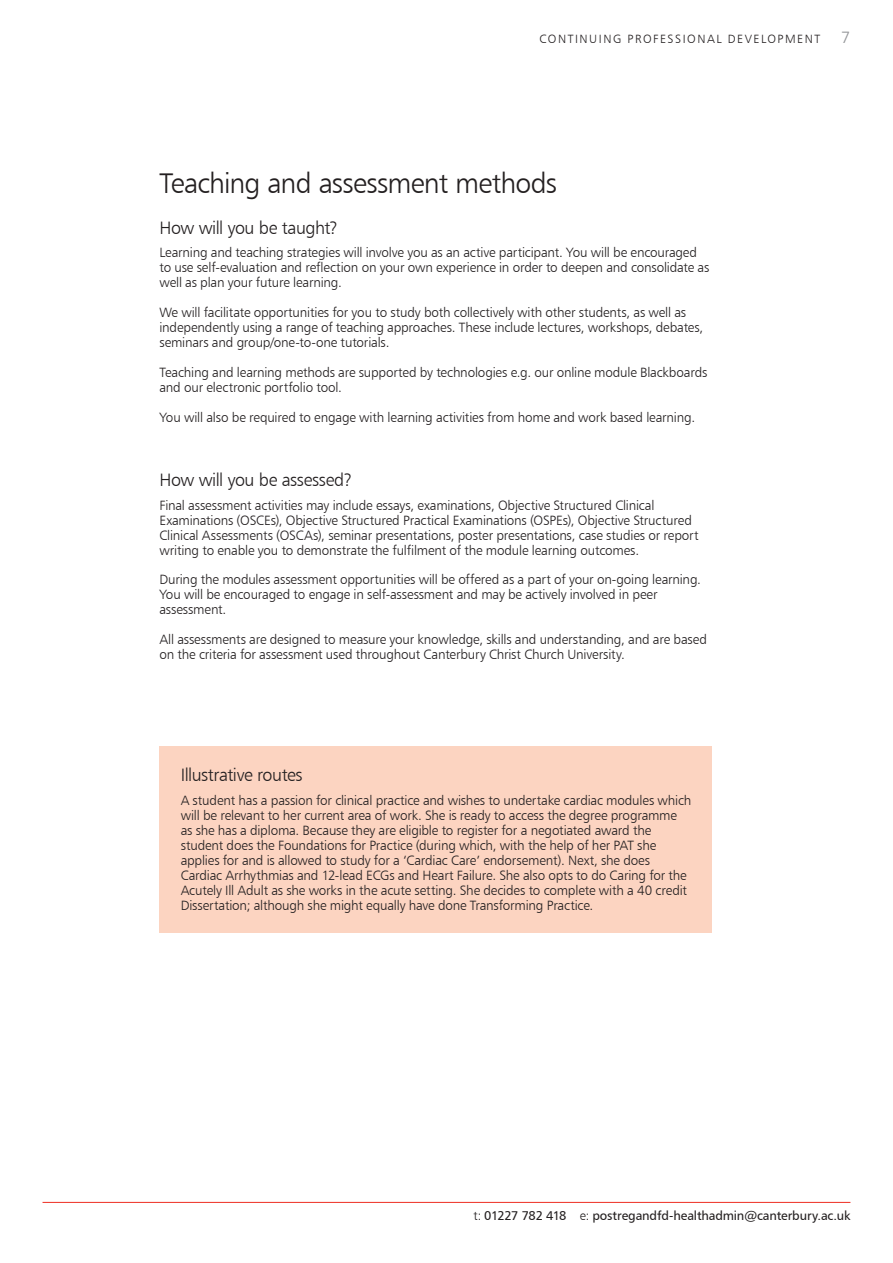
<style>
.page{position:relative;width:893px;height:1263px;background:#fff}
.page>*{position:absolute;margin:0;border:0;box-sizing:border-box;transform-origin:0 0}
.t1{font:28.5px "Humanist 777 BT Light B";letter-spacing:-.03em;color:#231f20}
.t2{font:18px "Humanist 777 BT Light B";letter-spacing:-.025em;color:#231f20}
.t3{font:16.5px "Humanist 777 BT Light B";color:#939598}
.t4{font:13.5px/15px "Humanist 777 BT Light B";letter-spacing:-.015em;color:#231f20}
.t5{font:12.75px "Humanist 777 BT Roman B";letter-spacing:-.01em;color:#231f20}
.t6{font:12px "Humanist 777 BT Light B";letter-spacing:.125em;color:#231f20}
.s1{font-family:"Humanist 777 BT Light B"}
</style>
<div class="page">
<hr style="left:43px;top:1202px;width:807px;height:1px;background:#ee2e22">
<div style="left:159px;top:746px;width:553px;height:186px;background:#fcd4c1"></div>
<p class="t6" style="left:539px;top:31px;width:282px">CONTINUING PROFESSIONAL DEVELOPMENT</p>
<p class="t3" style="left:841px;top:27px;width:11px">7</p>
<h1 class="t1" style="left:159px;top:165px;width:399px">Teaching and assessment methods</h1>
<h2 class="t2" style="left:159px;top:216px;width:180px">How will you be taught?</h2>
<p class="t4" style="left:159px;top:245px;width:551px">Learning and teaching strategies will involve you as an active participant. You will be encouraged to use self-evaluation and reflection on your own experience in order to deepen and consolidate as well as plan your future learning.</p>
<p class="t4" style="left:159px;top:305px;width:545px">We will facilitate opportunities for you to study both collectively with other students, as well as independently using a range of teaching approaches. These include lectures, workshops, debates, seminars and group/one-to-one tutorials.</p>
<p class="t4" style="left:159px;top:364px;width:549px">Teaching and learning methods are supported by technologies e.g. our online module Blackboards and our electronic portfolio tool.</p>
<p class="t4" style="left:159px;top:409px;width:537px">You will also be required to engage with learning activities from home and work based learning.</p>
<h2 class="t2" style="left:159px;top:469px;width:195px">How will you be assessed?</h2>
<p class="t4" style="left:159px;top:497px;width:541px">Final assessment activities may include essays, examinations, Objective Structured Clinical Examinations (OSCEs), Objective Structured Practical Examinations (OSPEs), Objective Structured Clinical Assessments (OSCAs), seminar presentations, poster presentations, case studies or report writing to enable you to demonstrate the fulfilment of the module learning outcomes.</p>
<p class="t4" style="left:159px;top:572px;width:543px">During the modules assessment opportunities will be offered as a part of your on-going learning.<br>You will be encouraged to engage in self-assessment and may be actively involved in peer assessment.</p>
<p class="t4" style="left:159px;top:632px;width:549px">All assessments are designed to measure your knowledge, skills and understanding, and are based on the criteria for assessment used throughout Canterbury Christ Church University.</p>
<h2 class="t2" style="left:181px;top:764px;width:123px">Illustrative routes</h2>
<p class="t4" style="left:181px;top:792px;width:512px">A student has a passion for clinical practice and wishes to undertake cardiac modules which will be relevant to her current area of work. She is ready to access the degree programme as she has a diploma. Because they are eligible to register for a negotiated award the student does the Foundations for Practice (during which, with the help of her PAT she applies for and is allowed to study for a ‘Cardiac Care’ endorsement). Next, she does Cardiac Arrhythmias and 12-lead ECGs and Heart Failure. She also opts to do Caring for the Acutely Ill Adult as she works in the acute setting. She decides to complete with a 40 credit Dissertation; although she might equally have done Transforming Practice.</p>
<p class="t5" style="left:474px;top:1208px;width:378px"><span class="s1">t:</span> 01227 782 418 <span class="s1">e:</span> postregandfd-healthadmin@canterbury.ac.uk</p>
</div>
